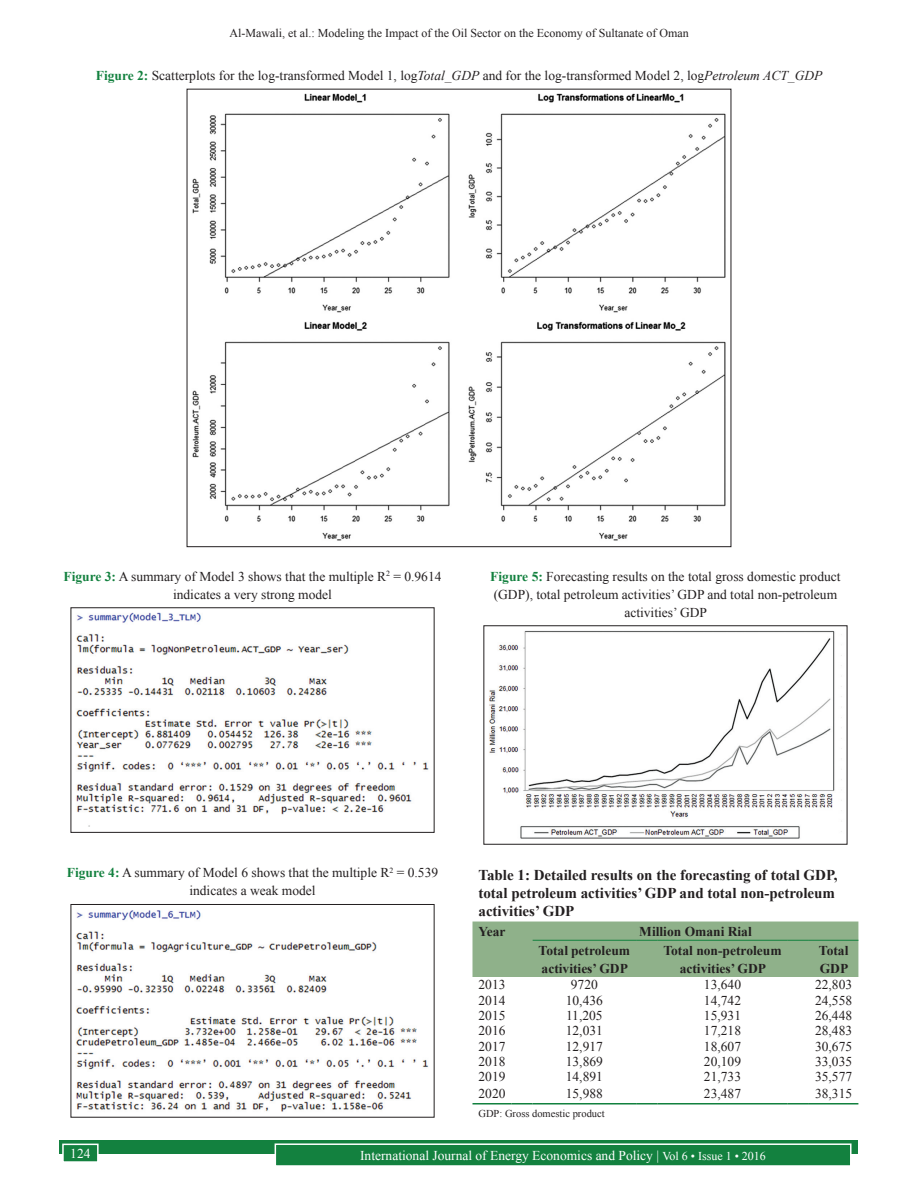
<style>
.page{position:relative;width:918px;height:1188px;background:#fff}
.page>*{position:absolute;margin:0;border:0;box-sizing:border-box;transform-origin:0 0}
.TT{font:700 15px/18px "Times New Roman";color:#231f20}
.FGC{font:13.5px/18px "Times New Roman";color:#231f20;text-align:center}
.TB{font:13.5px "Times New Roman";color:#231f20}
.TCH{font:700 13.5px/18px "Times New Roman";color:#231f20}
.t1{font:13.5px "Times New Roman";color:#fff}
.TBL{font:13.5px "Times New Roman";color:#231f20}
.t2{font:12px "Times New Roman";color:#231f20}
.TFN{font:10.5px "Times New Roman";color:#231f20}
.s1{font-weight:700;color:#13813f}
.s2{font-style:italic}
.s3{font-size:12px}
</style>
<div class="page">
<div style="left:60px;top:1140px;width:798px;height:13px;background:#13813f"></div>
<div style="left:275px;top:1144px;width:576px;height:22px;background:#13813f"></div>
<div style="left:275px;top:1143px;width:577px;height:24px;border:2px solid #fff"></div>
<div style="left:63px;top:1144px;width:35px;height:18px;background:#13813f"></div>
<div style="left:62px;top:1144px;width:37px;height:19px;border:2px solid #fff"></div>
<hr style="left:472px;top:1103px;width:40px;height:2px;background:#13813f">
<hr style="left:512px;top:1103px;width:21px;height:2px;background:#13813f">
<hr style="left:533px;top:1103px;width:103px;height:2px;background:#13813f">
<hr style="left:636px;top:1103px;width:21px;height:2px;background:#13813f">
<hr style="left:657px;top:1103px;width:131px;height:2px;background:#13813f">
<hr style="left:788px;top:1103px;width:21px;height:2px;background:#13813f">
<hr style="left:809px;top:1103px;width:49px;height:2px;background:#13813f">
<div style="left:472px;top:922px;width:386px;height:55px;background:#8fb18a"></div>
<hr style="left:809px;top:940px;width:49px;height:1px;background:#13813f">
<img style="left:192px;top:93px;width:534px;height:448px">
<img style="left:76px;top:612px;width:353px;height:215px">
<div style="left:71px;top:608px;width:363px;height:225px;border:1px solid #231f20"></div>
<img style="left:76px;top:910px;width:353px;height:202px">
<div style="left:71px;top:904px;width:363px;height:213px;border:1px solid #231f20"></div>
<img style="left:489px;top:630px;width:353px;height:209px">
<p class="t2" style="left:229px;top:25px;width:461px">Al-Mawali, et al.: Modeling the Impact of the Oil Sector on the Economy of Sultanate of Oman</p>
<p class="FGC" style="left:96px;top:66px;width:728px"><span class="s1">Figure 2:</span> Scatterplots for the log-transformed Model 1, log<span class="s2">Total_GDP</span> and for the log-transformed Model 2, log<span class="s2">Petroleum ACT_GDP</span></p>
<p class="FGC" style="left:64px;top:567px;width:380px"><span class="s1">Figure 3:</span> A summary of Model 3 shows that the multiple R<sup>2</sup> = 0.9614 indicates a very strong model</p>
<p class="FGC" style="left:490px;top:567px;width:352px"><span class="s1">Figure 5:</span> Forecasting results on the total gross domestic product (GDP), total petroleum activities’ GDP and total non-petroleum activities’ GDP</p>
<p class="FGC" style="left:67px;top:863px;width:373px"><span class="s1">Figure 4:</span> A summary of Model 6 shows that the multiple R<sup>2</sup> = 0.539 indicates a weak model</p>
<p class="TT" style="left:478px;top:866px;width:361px">Table 1: Detailed results on the forecasting of total GDP, total petroleum activities’ GDP and total non‑petroleum activities’ GDP</p>
<p class="TCH" style="left:478px;top:922px;width:28px">Year</p>
<p class="TCH" style="left:639px;top:922px;width:114px">Million Omani Rial</p>
<p class="TCH" style="left:539px;top:941px;width:93px">Total petroleum activities’ GDP</p>
<p class="TCH" style="left:663px;top:941px;width:120px;text-align:center">Total non‑petroleum activities’ GDP</p>
<p class="TCH" style="left:819px;top:941px;width:31px">Total<br>GDP</p>
<p class="TB" style="left:479px;top:975px;width:28px">2013</p>
<p class="TB" style="left:571px;top:975px;width:28px">9720</p>
<p class="TB" style="left:704px;top:975px;width:39px">13,640</p>
<p class="TB" style="left:815px;top:975px;width:39px">22,803</p>
<p class="TB" style="left:479px;top:991px;width:28px">2014</p>
<p class="TB" style="left:566px;top:991px;width:39px">10,436</p>
<p class="TB" style="left:704px;top:991px;width:39px">14,742</p>
<p class="TB" style="left:815px;top:991px;width:39px">24,558</p>
<p class="TB" style="left:479px;top:1006px;width:28px">2015</p>
<p class="TB" style="left:566px;top:1006px;width:38px">11,205</p>
<p class="TB" style="left:704px;top:1006px;width:39px">15,931</p>
<p class="TB" style="left:815px;top:1006px;width:39px">26,448</p>
<p class="TB" style="left:479px;top:1021px;width:28px">2016</p>
<p class="TB" style="left:566px;top:1021px;width:39px">12,031</p>
<p class="TB" style="left:704px;top:1021px;width:39px">17,218</p>
<p class="TB" style="left:815px;top:1021px;width:39px">28,483</p>
<p class="TB" style="left:479px;top:1037px;width:28px">2017</p>
<p class="TB" style="left:566px;top:1037px;width:39px">12,917</p>
<p class="TB" style="left:704px;top:1037px;width:39px">18,607</p>
<p class="TB" style="left:815px;top:1037px;width:39px">30,675</p>
<p class="TB" style="left:479px;top:1052px;width:28px">2018</p>
<p class="TB" style="left:566px;top:1052px;width:39px">13,869</p>
<p class="TB" style="left:704px;top:1052px;width:39px">20,109</p>
<p class="TB" style="left:815px;top:1052px;width:39px">33,035</p>
<p class="TB" style="left:479px;top:1067px;width:28px">2019</p>
<p class="TB" style="left:566px;top:1067px;width:39px">14,891</p>
<p class="TB" style="left:704px;top:1067px;width:39px">21,733</p>
<p class="TB" style="left:815px;top:1067px;width:39px">35,577</p>
<p class="TBL" style="left:479px;top:1084px;width:28px">2020</p>
<p class="TBL" style="left:566px;top:1084px;width:39px">15,988</p>
<p class="TBL" style="left:704px;top:1084px;width:39px">23,487</p>
<p class="TBL" style="left:815px;top:1084px;width:39px">38,315</p>
<p class="TFN" style="left:479px;top:1106px;width:128px">GDP: Gross domestic product</p>
<p class="t1" style="left:70px;top:1144px;width:22px">124</p>
<p class="t1" style="left:360px;top:1146px;width:407px">International Journal of Energy Economics and Policy | <span class="s3">Vol 6 • Issue 1 • 2016</span></p>
</div>
